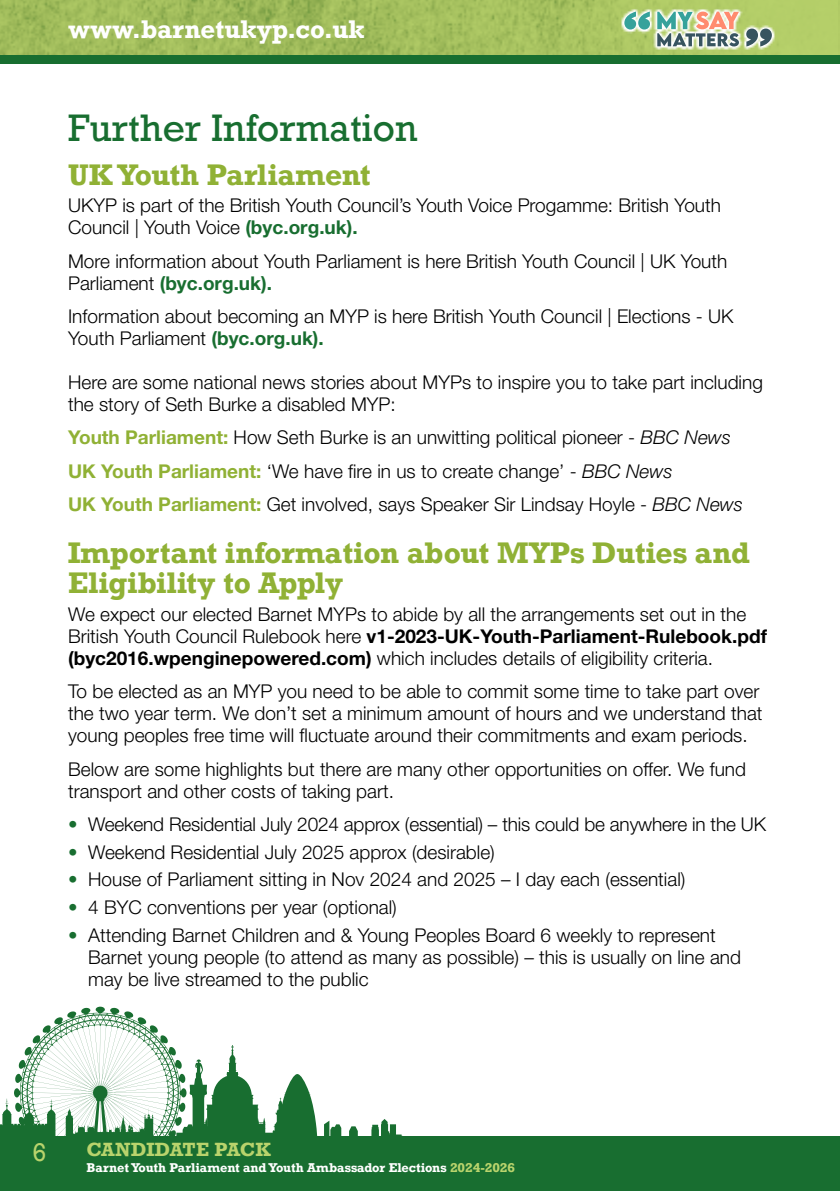
<style>
.page{position:relative;width:840px;height:1191px;background:#fff}
.page>*{position:absolute;margin:0;border:0;box-sizing:border-box;transform-origin:0 0}
.t1{font:36px "Rockwell";color:#186e30}
.t2{font:700 28px/30px "Rockwell";color:#90b135}
.t3{font:700 24px "Rockwell";color:#fff}
.t4{font:24px "Rockwell";color:#b9d36c}
.t5{font:300 19px/22px "Helvetica Neue LT Std";color:#000}
.t6{font:700 18px "Rockwell";letter-spacing:-.015em;color:#b9d36c}
.t7{font:700 12px "Rockwell";color:#fff}
.s1{font-weight:700;color:#186e30}
.s2{font-weight:700;color:#90b135}
.s3{font-style:italic}
.s4{font-weight:700}
.s5{color:#186e30}
.s6{color:#b9d36c}
</style>
<div class="page">
<img style="left:0;top:0;width:839px;height:55px">
<div style="left:0;top:55px;width:839px;height:9px;background:#186e30"></div>
<div style="left:0;top:1136px;width:839px;height:55px;background:#186e30"></div>
<svg style="left:371px;top:1119px;width:31px;height:17px"></svg>
<svg style="left:349px;top:1126px;width:8px;height:10px"></svg>
<svg style="left:0;top:1006px;width:341px;height:130px"></svg>
<svg style="left:619px;top:7px;width:156px;height:42px;background:#bfd486"></svg>
<svg style="left:657px;top:12px;width:81px;height:34px;background:#b1b7a7"></svg>
<svg style="left:624px;top:12px;width:25px;height:18px"></svg>
<svg style="left:745px;top:29px;width:26px;height:17px"></svg>
<p class="t3" style="left:68px;top:14px;width:298px">www.barnetukyp.co.uk</p>
<p class="t1" style="left:68px;top:105px;width:351px">Further Information</p>
<p class="t2" style="left:68px;top:159px;width:304px">UK Youth Parliament</p>
<p class="t5" style="left:68px;top:194px;width:654px">UKYP is part of the British Youth Council’s Youth Voice Progamme: British Youth<br>Council | Youth Voice <span class="s1">(byc.org.uk).</span></p>
<p class="t5" style="left:68px;top:249px;width:660px">More information about Youth Parliament is here British Youth Council | UK Youth<br>Parliament <span class="s1">(byc.org.uk).</span></p>
<p class="t5" style="left:68px;top:305px;width:666px">Information about becoming an MYP is here British Youth Council | Elections - UK<br>Youth Parliament <span class="s1">(byc.org.uk).</span></p>
<p class="t5" style="left:68px;top:371px;width:696px">Here are some national news stories about MYPs to inspire you to take part including the story of Seth Burke a disabled MYP:</p>
<p class="t5" style="left:68px;top:426px;width:664px"><span class="s2">Youth Parliament:</span> How Seth Burke is an unwitting political pioneer - <span class="s3">BBC News</span></p>
<p class="t5" style="left:68px;top:459px;width:605px"><span class="s2">UK Youth Parliament:</span> ‘We have fire in us to create change’ - <span class="s3">BBC News</span></p>
<p class="t5" style="left:68px;top:493px;width:676px"><span class="s2">UK Youth Parliament:</span> Get involved, says Speaker Sir Lindsay Hoyle - <span class="s3">BBC News</span></p>
<p class="t2" style="left:68px;top:537px;width:683px">Important information about MYPs Duties and<br>Eligibility to Apply</p>
<p class="t5" style="left:68px;top:602px;width:700px">We expect our elected Barnet MYPs to abide by all the arrangements set out in the<br>British Youth Council Rulebook here <span class="s4">v1-2023-UK-Youth-Parliament-Rulebook.pdf (byc2016.wpenginepowered.com)</span> which includes details of eligibility criteria.</p>
<p class="t5" style="left:68px;top:680px;width:695px">To be elected as an MYP you need to be able to commit some time to take part over the two year term. We don’t set a minimum amount of hours and we understand that young peoples free time will fluctuate around their commitments and exam periods.</p>
<p class="t5" style="left:68px;top:757px;width:679px">Below are some highlights but there are many other opportunities on offer. We fund transport and other costs of taking part.</p>
<p class="t5" style="left:68px;top:812px;width:699px"><span class="s5">•</span> Weekend Residential July 2024 approx (essential) – this could be anywhere in the UK</p>
<p class="t5" style="left:68px;top:840px;width:428px"><span class="s5">•</span> Weekend Residential July 2025 approx (desirable)</p>
<p class="t5" style="left:68px;top:868px;width:618px"><span class="s5">•</span> House of Parliament sitting in Nov 2024 and 2025 – I day each (essential)</p>
<p class="t5" style="left:68px;top:895px;width:330px"><span class="s5">•</span> 4 BYC conventions per year (optional)</p>
<p class="t5" style="left:88px;top:923px;width:654px;text-indent:-20px"><span class="s5">•</span> Attending Barnet Children and &amp; Young Peoples Board 6 weekly to represent<br>Barnet young people (to attend as many as possible) – this is usually on line and may be live streamed to the public</p>
<p class="t4" style="left:33px;top:1137px;width:16px">6</p>
<p class="t6" style="left:86px;top:1138px;width:186px">CANDIDATE PACK</p>
<p class="t7" style="left:86px;top:1160px;width:430px">Barnet Youth Parliament and Youth Ambassador Elections <span class="s6">2024-2026</span></p>
</div>
